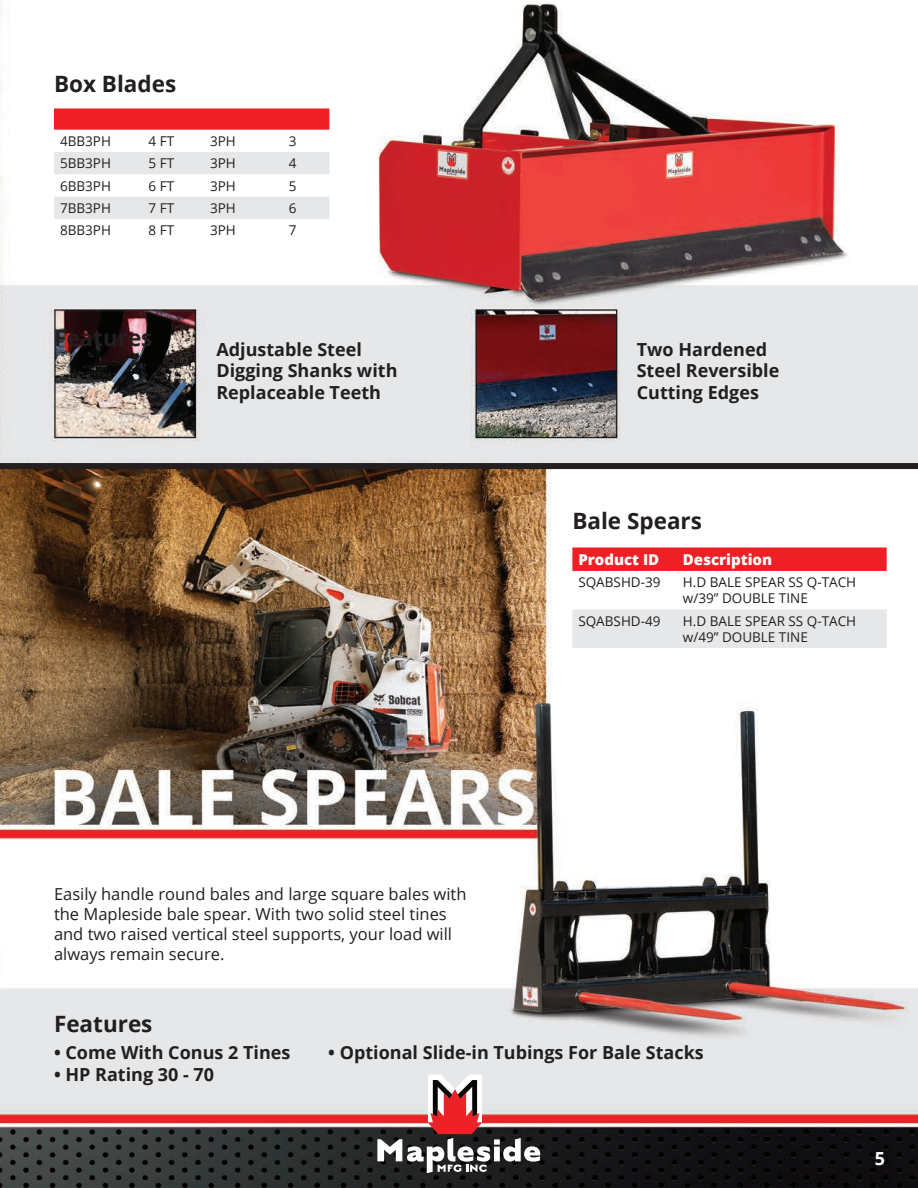
<style>
.page{position:relative;width:918px;height:1188px;background:#fff}
.page>*{position:absolute;margin:0;border:0;box-sizing:border-box;transform-origin:0 0}
.t1{font:700 22.5px "Open Sans";color:#231f20}
.t2{font:700 18px/21.6px "Open Sans";color:#231f20}
.t3{font:700 18px "Open Sans";color:#fff}
.t4{font:16.5px/19.8px "Open Sans";color:#231f20}
.t5{font:800 15px "Open Sans";color:#fff}
.t6{font:13.5px/16.2px "Open Sans";color:#231f20}
</style>
<div class="page">
<img style="left:0;top:0;width:918px;height:1188px">
<svg style="left:377px;top:1075px;width:164px;height:98px"></svg>
<svg style="left:54px;top:108px;width:275px;height:22px;background:#ee282d"></svg>
<svg style="left:54px;top:152px;width:275px;height:67px"></svg>
<svg style="left:572px;top:547px;width:315px;height:24px;background:#ee252b"></svg>
<div style="left:572px;top:609px;width:315px;height:39px;background:#e6e7e9"></div>
<div style="left:0;top:463px;width:918px;height:6px;background:#231f20"></div>
<p class="t1" style="left:54px;top:68px;width:124px">Box Blades</p>
<p class="t6" style="left:60px;top:133px;width:53px">4BB3PH</p>
<p class="t6" style="left:149px;top:133px;width:27px">4 FT</p>
<p class="t6" style="left:210px;top:133px;width:27px">3PH</p>
<p class="t6" style="left:289px;top:133px;width:9px">3</p>
<p class="t6" style="left:60px;top:155px;width:53px">5BB3PH</p>
<p class="t6" style="left:149px;top:155px;width:27px">5 FT</p>
<p class="t6" style="left:210px;top:155px;width:27px">3PH</p>
<p class="t6" style="left:289px;top:155px;width:9px">4</p>
<p class="t6" style="left:60px;top:177px;width:53px">6BB3PH</p>
<p class="t6" style="left:149px;top:177px;width:27px">6 FT</p>
<p class="t6" style="left:210px;top:177px;width:27px">3PH</p>
<p class="t6" style="left:289px;top:177px;width:9px">5</p>
<p class="t6" style="left:60px;top:200px;width:53px">7BB3PH</p>
<p class="t6" style="left:149px;top:200px;width:27px">7 FT</p>
<p class="t6" style="left:210px;top:200px;width:27px">3PH</p>
<p class="t6" style="left:289px;top:200px;width:9px">6</p>
<p class="t6" style="left:60px;top:222px;width:53px">8BB3PH</p>
<p class="t6" style="left:149px;top:222px;width:27px">8 FT</p>
<p class="t6" style="left:210px;top:222px;width:27px">3PH</p>
<p class="t6" style="left:289px;top:222px;width:9px">7</p>
<p class="t1" style="left:54px;top:322px;width:100px">Features</p>
<p class="t2" style="left:216px;top:338px;width:183px">Adjustable Steel<br>Digging Shanks with<br>Replaceable Teeth</p>
<p class="t2" style="left:637px;top:338px;width:144px">Two Hardened<br>Steel Reversible<br>Cutting Edges</p>
<p class="t1" style="left:572px;top:505px;width:131px">Bale Spears</p>
<p class="t5" style="left:578px;top:548px;width:82px">Product ID</p>
<p class="t5" style="left:683px;top:548px;width:91px">Description</p>
<p class="t6" style="left:578px;top:574px;width:84px">SQABSHD-39</p>
<p class="t6" style="left:683px;top:574px;width:175px">H.D BALE SPEAR SS Q-TACH w/39” DOUBLE TINE</p>
<p class="t6" style="left:578px;top:612px;width:84px">SQABSHD-49</p>
<p class="t6" style="left:683px;top:612px;width:175px">H.D BALE SPEAR SS Q-TACH w/49” DOUBLE TINE</p>
<p class="t4" style="left:54px;top:884px;width:414px">Easily handle round bales and large square bales with the Mapleside bale spear. With two solid steel tines and two raised vertical steel supports, your load will always remain secure.</p>
<p class="t1" style="left:54px;top:1008px;width:100px">Features</p>
<p class="t2" style="left:54px;top:1041px;width:238px">• Come With Conus 2 Tines</p>
<p class="t2" style="left:54px;top:1063px;width:162px">• HP Rating 30 - 70</p>
<p class="t2" style="left:328px;top:1041px;width:377px">• Optional Slide-in Tubings For Bale Stacks</p>
<p class="t3" style="left:875px;top:1145px;width:12px">5</p>
</div>
